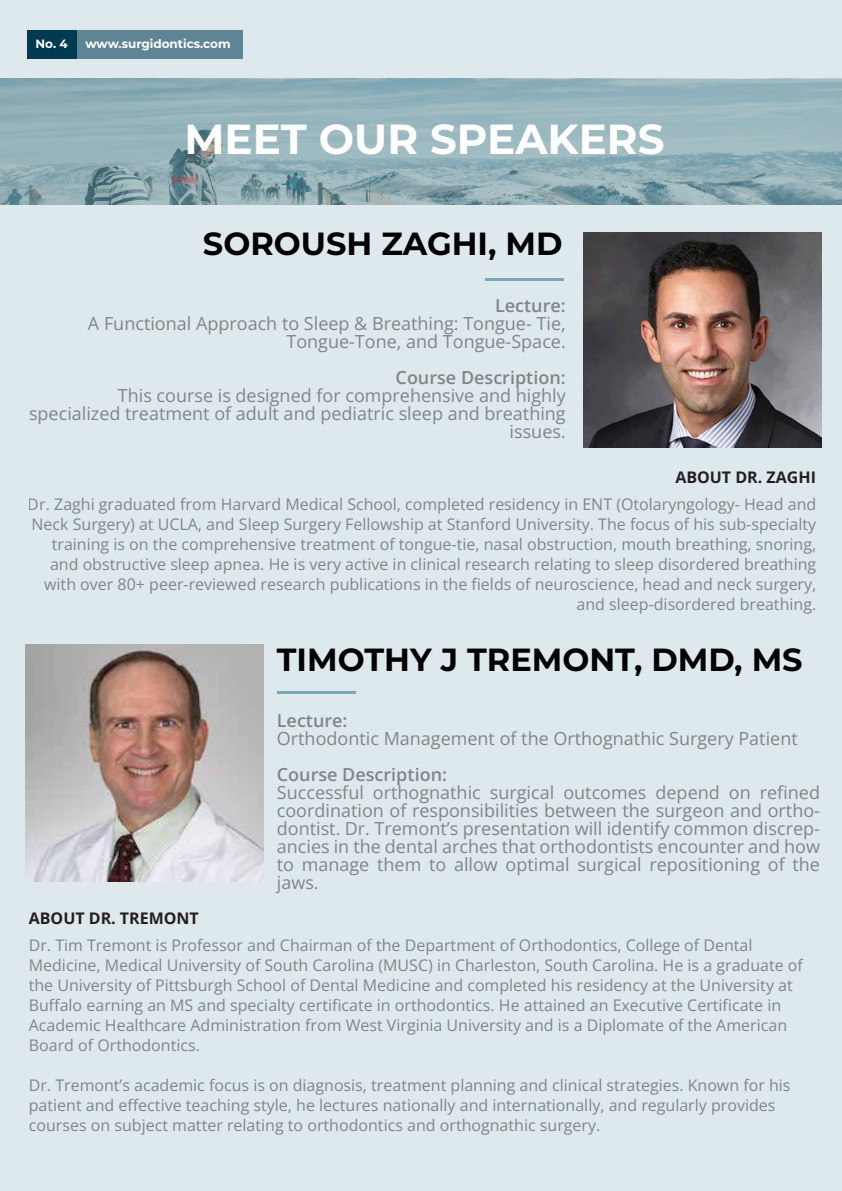
<style>
.page{position:relative;width:842px;height:1191px;background:#dee9ed}
.page>*{position:absolute;margin:0;border:0;box-sizing:border-box;transform-origin:0 0}
.t1{font:700 42px "Montserrat";color:#fff}
.t2{font:700 32px "Montserrat";color:#000}
.t3{font:18px/18px "Open Sans";color:#231f20;text-align:right}
.t4{font:600 18px "Open Sans";color:#231f20}
.t5{font:16px/20px "Open Sans";color:#231f20}
.t6{font:700 16px "Open Sans";color:#231f20}
.t7{font:700 12px "Montserrat";color:#fff}
</style>
<div class="page">
<hr style="left:485px;top:278px;width:78px;height:3px;background:#7aa8b7">
<img style="left:584px;top:232px;width:237px;height:215px">
<hr style="left:277px;top:691px;width:79px;height:3px;background:#7aa8b7">
<img style="left:26px;top:645px;width:238px;height:236px">
<svg style="left:0;top:79px;width:842px;height:125px;background:#91afb7"></svg>
<div style="left:27px;top:30px;width:50px;height:28px;background:#003a51"></div>
<div style="left:77px;top:30px;width:166px;height:28px;background:#5f8594"></div>
<p class="t7" style="left:36px;top:35px;width:34px">No. 4</p>
<p class="t7" style="left:86px;top:35px;width:147px">www.surgidontics.com</p>
<h1 class="t1" style="left:184px;top:108px;width:482px">MEET OUR SPEAKERS</h1>
<h2 class="t2" style="left:203px;top:221px;width:361px">SOROUSH ZAGHI, MD</h2>
<p class="t4" style="left:495px;top:293px;width:72px">Lecture:</p>
<p class="t3" style="left:88px;top:314px;width:479px">A Functional Approach to Sleep &amp; Breathing: Tongue- Tie,<br>Tongue-Tone, and Tongue-Space.</p>
<p class="t4" style="left:396px;top:365px;width:172px">Course Description:</p>
<p class="t3" style="left:29px;top:386px;width:538px">This course is designed for comprehensive and highly specialized treatment of adult and pediatric sleep and breathing issues.</p>
<p class="t6" style="left:675px;top:466px;width:142px">ABOUT DR. ZAGHI</p>
<p class="t5" style="left:28px;top:493px;width:790px;text-align:right">Dr. Zaghi graduated from Harvard Medical School, completed residency in ENT (Otolaryngology- Head and Neck Surgery) at UCLA, and Sleep Surgery Fellowship at Stanford University. The focus of his sub-specialty training is on the comprehensive treatment of tongue-tie, nasal obstruction, mouth breathing, snoring, and obstructive sleep apnea. He is very active in clinical research relating to sleep disordered breathing with over 80+ peer-reviewed research publications in the fields of neuroscience, head and neck surgery, and sleep-disordered breathing.</p>
<h2 class="t2" style="left:277px;top:636px;width:527px">TIMOTHY J TREMONT, DMD, MS</h2>
<p class="t6" style="left:29px;top:907px;width:172px">ABOUT DR. TREMONT</p>
<p class="t4" style="left:277px;top:708px;width:72px">Lecture:</p>
<p class="t3" style="left:277px;top:729px;width:522px">Orthodontic Management of the Orthognathic Surgery Patient</p>
<p class="t4" style="left:277px;top:762px;width:172px">Course Description:</p>
<p class="t3" style="left:277px;top:783px;width:545px;text-align:justify">Successful orthognathic surgical outcomes depend on refined coordination of responsibilities between the surgeon and ortho&shy;dontist. Dr. Tremont’s presentation will identify common discrep&shy;ancies in the dental arches that orthodontists encounter and how to manage them to allow optimal surgical repositioning of the jaws.</p>
<p class="t5" style="left:29px;top:934px;width:776px">Dr. Tim Tremont is Professor and Chairman of the Department of Orthodontics, College of Dental Medicine, Medical University of South Carolina (MUSC) in Charleston, South Carolina. He is a graduate of the University of Pittsburgh School of Dental Medicine and completed his residency at the University at Buffalo earning an MS and specialty certificate in orthodontics. He attained an Executive Certificate in Academic Healthcare Administration from West Virginia University and is a Diplomate of the American Board of Orthodontics.</p>
<p class="t5" style="left:29px;top:1074px;width:763px">Dr. Tremont’s academic focus is on diagnosis, treatment planning and clinical strategies. Known for his patient and effective teaching style, he lectures nationally and internationally, and regularly provides courses on subject matter relating to orthodontics and orthognathic surgery.</p>
</div>
